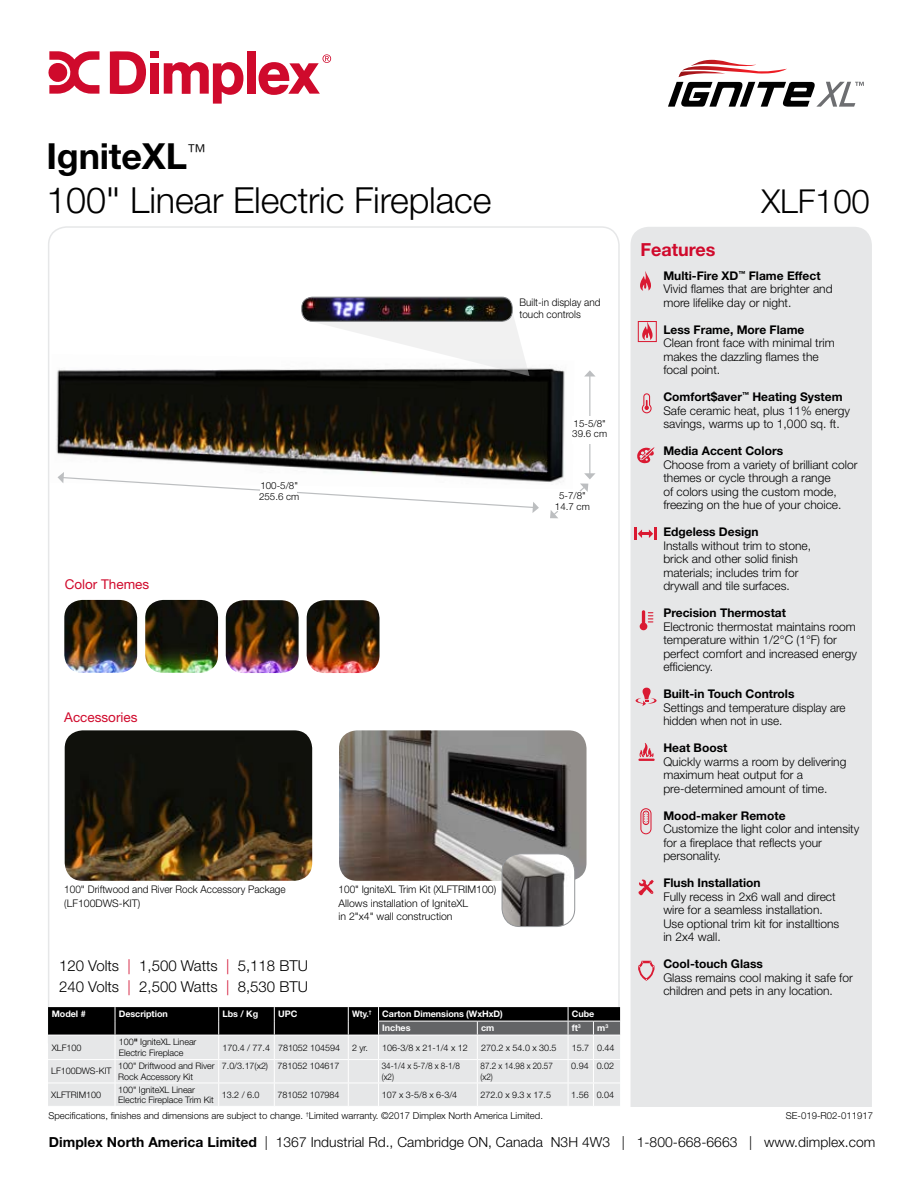
<style>
.page{position:relative;width:918px;height:1188px;background:#fff}
.page>*{position:absolute;margin:0;border:0;box-sizing:border-box;transform-origin:0 0}
.t1{font:300 36px/43.5px "Helvetica Neue LT Std";letter-spacing:-.005em;color:#000}
.t2{font:300 33px "Helvetica Neue LT Std";letter-spacing:-.005em;color:#000}
.t3{font:700 18px "Helvetica Neue LT Std";color:#d00a2c}
.t4{font:300 15px/21px "Helvetica Neue LT Std";color:#000}
.t5{font:300 13.8px "Helvetica Neue LT Std";letter-spacing:.005em;color:#000}
.t6{font:13.5px "Helvetica Neue LT Std";color:#d00a2c}
.t7{font:300 12px/13.5px "Helvetica Neue LT Std";color:#000}
.t8{font:700 12px "Helvetica Neue LT Std";color:#000}
.t9{font:300 10.5px/13.5px "Helvetica Neue LT Std";color:#000;scale:.95 1}
.t10{font:300 9.75px/10.5px "Helvetica Neue LT Std";color:#000}
.t11{font:300 9.6px "Helvetica Neue LT Std";color:#000}
.t12{font:300 9px/10.5px "Helvetica Neue LT Std";letter-spacing:-.005em;color:#000}
.t13{font:700 9px "Helvetica Neue LT Std";letter-spacing:-.005em;color:#fff}
.t14{font:300 9px/10.5px "Helvetica Neue LT Std";letter-spacing:-.005em;color:#000;scale:.9 1}
.t15{font:700 9px "Helvetica Neue LT Std";letter-spacing:-.005em;color:#fff;scale:.92 1}
.s1{font-weight:700}
.s2{font-weight:400;font-stretch:condensed}
.s3{color:#d00a2c}
</style>
<div class="page">
<svg style="left:48px;top:226px;width:572px;height:781px"></svg>
<div style="left:631px;top:227px;width:241px;height:880px;background:#e6e7e8"></div>
<svg style="left:110px;top:51px;width:36px;height:43px"></svg>
<div style="left:150px;top:51px;width:8px;height:7px;background:#cf0a2c"></div>
<div style="left:150px;top:63px;width:8px;height:31px;background:#cf0a2c"></div>
<svg style="left:164px;top:62px;width:79px;height:42px"></svg>
<div style="left:247px;top:51px;width:9px;height:43px;background:#cf0a2c"></div>
<svg style="left:259px;top:54px;width:72px;height:41px"></svg>
<svg style="left:48px;top:51px;width:51px;height:43px"></svg>
<img style="left:65px;top:730px;width:247px;height:151px">
<img style="left:339px;top:730px;width:248px;height:151px">
<img style="left:502px;top:854px;width:73px;height:73px">
<div style="left:502px;top:854px;width:73px;height:73px;border:1px solid #939598;border-radius:18px"></div>
<img style="left:64px;top:600px;width:73px;height:73px">
<img style="left:145px;top:600px;width:73px;height:73px">
<img style="left:226px;top:600px;width:73px;height:73px">
<img style="left:307px;top:600px;width:73px;height:73px">
<svg style="left:668px;top:60px;width:196px;height:47px"></svg>
<svg style="left:48px;top:1007px;width:572px;height:99px;background:#aeafb0"></svg>
<img style="left:50px;top:354px;width:524px;height:135px">
<svg style="left:58px;top:472px;width:481px;height:41px"></svg>
<div style="left:261px;top:484px;width:36px;height:21px;background:#fff"></div>
<hr style="left:589px;top:376px;width:1px;height:98px;background:#bcbec0">
<svg style="left:584px;top:370px;width:12px;height:6px"></svg>
<div style="left:572px;top:416px;width:35px;height:27px;background:#fff"></div>
<svg style="left:550px;top:473px;width:46px;height:45px"></svg>
<svg style="left:309px;top:309px;width:221px;height:67px"></svg>
<img style="left:302px;top:297px;width:210px;height:24px">
<div style="left:302px;top:297px;width:210px;height:24px;border:1px solid #808285;border-radius:10px"></div>
<svg style="left:640px;top:271px;width:11px;height:20px"></svg>
<svg style="left:642px;top:393px;width:10px;height:20px"></svg>
<svg style="left:640px;top:610px;width:13px;height:20px"></svg>
<svg style="left:638px;top:879px;width:16px;height:17px"></svg>
<svg style="left:638px;top:961px;width:16px;height:20px"></svg>
<svg style="left:640px;top:808px;width:12px;height:26px"></svg>
<svg style="left:637px;top:447px;width:17px;height:16px"></svg>
<svg style="left:636px;top:688px;width:21px;height:18px"></svg>
<svg style="left:638px;top:743px;width:17px;height:18px"></svg>
<svg style="left:635px;top:527px;width:21px;height:13px"></svg>
<div style="left:638px;top:321px;width:19px;height:21px;border:1px solid #da1a32"></div>
<svg style="left:642px;top:319px;width:11px;height:21px"></svg>
<h1 class="t1" style="left:46px;top:134px;width:446px"><span class="s1">IgniteXL</span><sup>™<br></sup>100<span class="s2">"</span> Linear Electric Fireplace</h1>
<h2 class="t2" style="left:761px;top:181px;width:110px">XLF100</h2>
<h3 class="t3" style="left:641px;top:238px;width:77px">Features</h3>
<p class="t7" style="left:663px;top:268px;width:171px"><span class="s1">Multi-Fire XD</span><sup>™</sup> <span class="s1">Flame Effect<br></span>Vivid flames that are brighter and more lifelike day or night.</p>
<p class="t8" style="left:663px;top:322px;width:143px">Less Frame, More Flame</p>
<p class="t7" style="left:663px;top:336px;width:173px">Clean front face with minimal trim makes the dazzling flames the focal point.</p>
<p class="t7" style="left:663px;top:390px;width:188px"><span class="s1">Comfort$aver</span><sup>™</sup> <span class="s1">Heating System<br></span>Safe ceramic heat, plus 11% energy savings, warms up to 1,000 sq. ft.</p>
<p class="t8" style="left:663px;top:444px;width:121px">Media Accent Colors</p>
<p class="t7" style="left:663px;top:457px;width:196px">Choose from a variety of brilliant color themes or cycle through a range<br>of colors using the custom mode, freezing on the hue of your choice.</p>
<p class="t8" style="left:663px;top:525px;width:97px">Edgeless Design</p>
<p class="t7" style="left:663px;top:538px;width:149px">Installs without trim to stone, brick and other solid finish materials; includes trim for drywall and tile surfaces.</p>
<p class="t8" style="left:663px;top:606px;width:124px">Precision Thermostat</p>
<p class="t7" style="left:663px;top:619px;width:195px">Electronic thermostat maintains room temperature within 1/2°C (1°F) for perfect comfort and increased energy efficiency.</p>
<p class="t8" style="left:663px;top:687px;width:133px">Built-in Touch Controls</p>
<p class="t7" style="left:663px;top:700px;width:184px">Settings and temperature display are hidden when not in use.</p>
<p class="t8" style="left:663px;top:741px;width:66px">Heat Boost</p>
<p class="t7" style="left:663px;top:754px;width:184px">Quickly warms a room by delivering maximum heat output for a pre-determined amount of time.</p>
<p class="t8" style="left:663px;top:808px;width:124px">Mood-maker Remote</p>
<p class="t7" style="left:663px;top:822px;width:198px">Customize the light color and intensity for a fireplace that reflects your personality.</p>
<p class="t8" style="left:663px;top:876px;width:99px">Flush Installation</p>
<p class="t7" style="left:663px;top:889px;width:177px">Fully recess in 2x6 wall and direct wire for a seamless installation.<br>Use optional trim kit for installtions in 2x4 wall.</p>
<p class="t8" style="left:663px;top:957px;width:101px">Cool-touch Glass</p>
<p class="t7" style="left:663px;top:970px;width:191px">Glass remains cool making it safe for children and pets in any location.</p>
<p class="t9" style="left:519px;top:296px;width:87px;line-height:12px">Built-in display and touch controls</p>
<p class="t10" style="left:572px;top:418px;width:36px">15-5/8"<br>39.6 cm</p>
<p class="t10" style="left:259px;top:480px;width:42px">100-5/8"<br>255.6 cm</p>
<p class="t10" style="left:555px;top:491px;width:36px;text-align:center">5-7/8"<br>14.7 cm</p>
<p class="t6" style="left:65px;top:576px;width:86px">Color Themes</p>
<p class="t6" style="left:64px;top:709px;width:75px">Accessories</p>
<p class="t9" style="left:64px;top:883px;width:235px">100<span class="s2">"</span> Driftwood and River Rock Accessory Package (LF100DWS-KIT)</p>
<p class="t9" style="left:339px;top:883px;width:167px">100" IgniteXL Trim Kit (XLFTRIM100)<br>Allows installation of IgniteXL<br>in 2"x4" wall construction</p>
<p class="t4" style="left:59px;top:955px;width:250px">120 Volts <span class="s3">|</span> 1,500 Watts <span class="s3">|</span> 5,118 BTU<br>240 Volts <span class="s3">|</span> 2,500 Watts <span class="s3">|</span> 8,530 BTU</p>
<p class="t13" style="left:52px;top:1009px;width:35px">Model #</p>
<p class="t13" style="left:119px;top:1009px;width:51px">Description</p>
<p class="t13" style="left:222px;top:1009px;width:37px">Lbs / Kg</p>
<p class="t13" style="left:278px;top:1009px;width:21px">UPC</p>
<p class="t15" style="left:352px;top:1009px;width:165px">Wty.<sup>†</sup> Carton Dimensions (WxHxD)</p>
<p class="t13" style="left:572px;top:1009px;width:24px">Cube</p>
<p class="t13" style="left:382px;top:1023px;width:30px">Inches</p>
<p class="t13" style="left:481px;top:1023px;width:15px">cm</p>
<p class="t13" style="left:572px;top:1023px;width:10px">ft<sup>3</sup></p>
<p class="t13" style="left:597px;top:1023px;width:13px">m<sup>3</sup></p>
<p class="t12" style="left:52px;top:1042px;width:31px">XLF100</p>
<p class="t12" style="left:119px;top:1037px;width:79px">100<span class="s1">"</span> IgniteXL Linear<br>Electric Fireplace</p>
<p class="t12" style="left:222px;top:1042px;width:119px">170.4 / 77.4 781052 104594</p>
<p class="t12" style="left:352px;top:1042px;width:18px">2 yr.</p>
<p class="t12" style="left:382px;top:1042px;width:87px">106-3/8 x 21-1/4 x 12</p>
<p class="t12" style="left:481px;top:1042px;width:77px">270.2 x 54.0 x 30.5</p>
<p class="t12" style="left:572px;top:1042px;width:44px">15.7 0.44</p>
<p class="t12" style="left:51px;top:1066px;width:62px">LF100DWS-KIT</p>
<p class="t12" style="left:118px;top:1061px;width:98px">100" Driftwood and River<br>Rock Accessory Kit</p>
<p class="t12" style="left:222px;top:1061px;width:119px">7.0/3.17(x2) 781052 104617</p>
<p class="t14" style="left:382px;top:1061px;width:88px">34-1/4 x 5-7/8 x 8-1/8 (x2)</p>
<p class="t14" style="left:481px;top:1061px;width:82px">87.2 x 14.98 x 20.57 (x2)</p>
<p class="t12" style="left:571px;top:1061px;width:44px">0.94 0.02</p>
<p class="t12" style="left:51px;top:1089px;width:51px">XLFTRIM100</p>
<p class="t12" style="left:118px;top:1084px;width:97px">100" IgniteXL Linear<br>Electric Fireplace Trim Kit</p>
<p class="t12" style="left:222px;top:1089px;width:39px">13.2 / 6.0</p>
<p class="t12" style="left:278px;top:1089px;width:64px">781052 107984</p>
<p class="t12" style="left:382px;top:1089px;width:77px">107 x 3-5/8 x 6-3/4</p>
<p class="t12" style="left:481px;top:1089px;width:72px">272.0 x 9.3 x 17.5</p>
<p class="t12" style="left:571px;top:1089px;width:44px">1.56 0.04</p>
<p class="t5" style="left:49px;top:1134px;width:828px"><span class="s1">Dimplex North America Limited</span> | 1367 Industrial Rd., Cambridge ON, Canada N3H 4W3 | 1-800-668-6663 | www.dimplex.com</p>
<p class="t11" style="left:48px;top:1110px;width:496px">Specifications, finishes and dimensions are subject to change. <sup>†</sup>Limited warranty. ©2017 Dimplex North America Limited.</p>
<p class="t11" style="left:786px;top:1110px;width:89px">SE-019-R02-011917</p>
</div>
